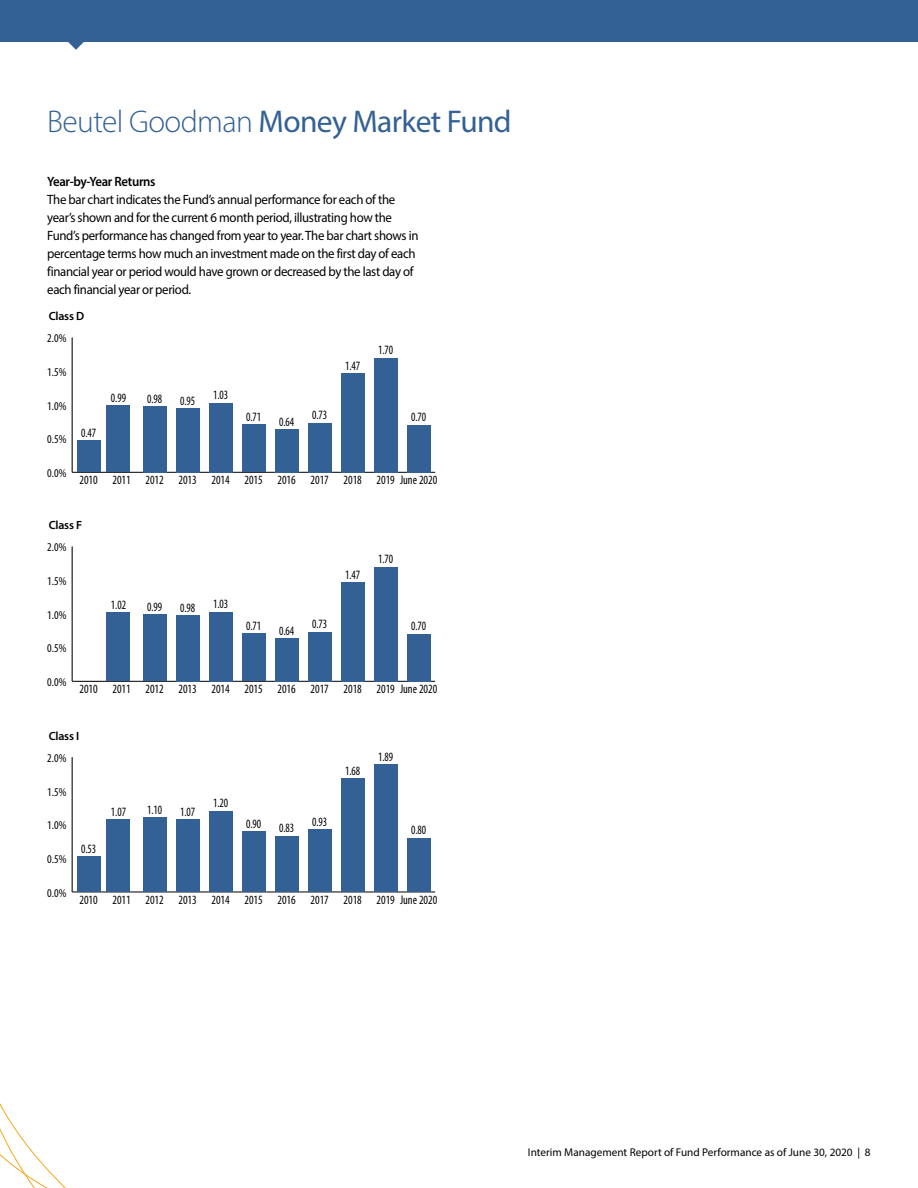
<style>
.page{position:relative;width:918px;height:1188px;background:#fff}
.page>*{position:absolute;margin:0;border:0;box-sizing:border-box;transform-origin:0 0}
.t1{font:31.5px "Myriad Pro";letter-spacing:-.02em;color:#336195}
.Body_Copy{font:13.5px/18px "Myriad Pro";letter-spacing:-.025em;color:#000;scale:.95 1}
.Smaller_Secondary_Subheads{font:600 13.5px "Myriad Pro";letter-spacing:-.025em;color:#000;scale:.95 1}
.t2{font:condensed 12.75px "Myriad Pro";color:#000;scale:.89 1}
.t3{font:condensed 12.6px "Myriad Pro";color:#000;scale:.94 1}
.t4{font:condensed 12px "Myriad Pro";color:#000}
.t5{font:600 12px "Myriad Pro";letter-spacing:-.02em;color:#000}
.t6{font:11.25px "Myriad Pro";color:#000}
.s1{font-weight:300}
</style>
<div class="page">
<div style="left:0;top:0;width:918px;height:41px;background:#336195"></div>
<svg style="left:67px;top:41px;width:18px;height:9px"></svg>
<svg style="left:0;top:1103px;width:66px;height:85px"></svg>
<hr style="left:72px;top:472px;width:363px;height:1px;background:#000">
<hr style="left:72px;top:337px;width:1px;height:135px;background:#000">
<div style="left:77px;top:441px;width:24px;height:31px;background:#336195"></div>
<div style="left:107px;top:406px;width:23px;height:66px;background:#336195"></div>
<div style="left:143px;top:406px;width:24px;height:66px;background:#336195"></div>
<div style="left:176px;top:408px;width:24px;height:64px;background:#336195"></div>
<div style="left:209px;top:403px;width:24px;height:69px;background:#336195"></div>
<div style="left:242px;top:424px;width:24px;height:48px;background:#336195"></div>
<div style="left:275px;top:429px;width:24px;height:43px;background:#336195"></div>
<div style="left:308px;top:423px;width:24px;height:49px;background:#336195"></div>
<div style="left:341px;top:373px;width:24px;height:99px;background:#336195"></div>
<div style="left:374px;top:358px;width:24px;height:114px;background:#336195"></div>
<div style="left:407px;top:425px;width:24px;height:47px;background:#336195"></div>
<hr style="left:72px;top:681px;width:363px;height:1px;background:#000">
<hr style="left:72px;top:546px;width:1px;height:135px;background:#000">
<div style="left:107px;top:613px;width:23px;height:68px;background:#336195"></div>
<div style="left:143px;top:615px;width:24px;height:66px;background:#336195"></div>
<div style="left:176px;top:615px;width:24px;height:66px;background:#336195"></div>
<div style="left:209px;top:612px;width:24px;height:69px;background:#336195"></div>
<div style="left:242px;top:633px;width:24px;height:48px;background:#336195"></div>
<div style="left:275px;top:638px;width:24px;height:43px;background:#336195"></div>
<div style="left:308px;top:632px;width:24px;height:49px;background:#336195"></div>
<div style="left:341px;top:582px;width:24px;height:99px;background:#336195"></div>
<div style="left:374px;top:567px;width:24px;height:114px;background:#336195"></div>
<div style="left:407px;top:634px;width:24px;height:47px;background:#336195"></div>
<hr style="left:72px;top:892px;width:363px;height:1px;background:#000">
<hr style="left:72px;top:757px;width:1px;height:135px;background:#000">
<div style="left:77px;top:856px;width:24px;height:36px;background:#336195"></div>
<div style="left:107px;top:820px;width:23px;height:72px;background:#336195"></div>
<div style="left:143px;top:818px;width:24px;height:74px;background:#336195"></div>
<div style="left:176px;top:820px;width:24px;height:72px;background:#336195"></div>
<div style="left:209px;top:811px;width:24px;height:81px;background:#336195"></div>
<div style="left:242px;top:831px;width:24px;height:61px;background:#336195"></div>
<div style="left:275px;top:836px;width:24px;height:56px;background:#336195"></div>
<div style="left:308px;top:829px;width:24px;height:63px;background:#336195"></div>
<div style="left:341px;top:779px;width:24px;height:113px;background:#336195"></div>
<div style="left:374px;top:765px;width:24px;height:127px;background:#336195"></div>
<div style="left:407px;top:838px;width:24px;height:54px;background:#336195"></div>
<h1 class="t1" style="left:47px;top:102px;width:466px"><span class="s1">Beutel Goodman</span> Money Market Fund</h1>
<p class="Smaller_Secondary_Subheads" style="left:47px;top:173px;width:116px">Year-by-Year Returns</p>
<p class="Body_Copy" style="left:47px;top:190px;width:392px">The bar chart indicates the Fund’s annual performance for each of the year’s shown and for the current 6 month period, illustrating how the Fund’s performance has changed from year to year. The bar chart shows in percentage terms how much an investment made on the first day of each financial year or period would have grown or decreased by the last day of each financial year or period.</p>
<p class="t5" style="left:49px;top:309px;width:37px">Class D</p>
<p class="t4" style="left:47px;top:331px;width:21px">2.0%</p>
<p class="t4" style="left:47px;top:365px;width:21px">1.5%</p>
<p class="t4" style="left:47px;top:398px;width:21px">1.0%</p>
<p class="t4" style="left:47px;top:432px;width:21px">0.5%</p>
<p class="t2" style="left:81px;top:425px;width:19px">0.47</p>
<p class="t4" style="left:47px;top:466px;width:21px">0.0%</p>
<p class="t3" style="left:79px;top:472px;width:21px">2010</p>
<p class="t5" style="left:49px;top:518px;width:35px">Class F</p>
<p class="t4" style="left:47px;top:540px;width:21px">2.0%</p>
<p class="t4" style="left:47px;top:574px;width:21px">1.5%</p>
<p class="t4" style="left:47px;top:607px;width:21px">1.0%</p>
<p class="t4" style="left:47px;top:641px;width:21px">0.5%</p>
<p class="t4" style="left:47px;top:675px;width:21px">0.0%</p>
<p class="t3" style="left:79px;top:681px;width:21px">2010</p>
<p class="t2" style="left:111px;top:390px;width:19px">0.99</p>
<p class="t2" style="left:147px;top:391px;width:19px">0.98</p>
<p class="t2" style="left:180px;top:393px;width:19px">0.95</p>
<p class="t2" style="left:213px;top:387px;width:19px">1.03</p>
<p class="t3" style="left:112px;top:472px;width:21px">2011</p>
<p class="t3" style="left:145px;top:472px;width:21px">2012</p>
<p class="t3" style="left:178px;top:472px;width:21px">2013</p>
<p class="t3" style="left:211px;top:472px;width:21px">2014</p>
<p class="t2" style="left:111px;top:597px;width:19px">1.02</p>
<p class="t2" style="left:147px;top:599px;width:19px">0.99</p>
<p class="t2" style="left:180px;top:600px;width:19px">0.98</p>
<p class="t2" style="left:213px;top:596px;width:19px">1.03</p>
<p class="t3" style="left:112px;top:681px;width:21px">2011</p>
<p class="t3" style="left:145px;top:681px;width:21px">2012</p>
<p class="t3" style="left:178px;top:681px;width:21px">2013</p>
<p class="t3" style="left:211px;top:681px;width:21px">2014</p>
<p class="t2" style="left:246px;top:409px;width:19px">0.71</p>
<p class="t3" style="left:244px;top:472px;width:21px">2015</p>
<p class="t2" style="left:246px;top:618px;width:19px">0.71</p>
<p class="t3" style="left:244px;top:681px;width:21px">2015</p>
<p class="t5" style="left:49px;top:728px;width:32px">Class I</p>
<p class="t4" style="left:47px;top:751px;width:21px">2.0%</p>
<p class="t4" style="left:47px;top:784px;width:21px">1.5%</p>
<p class="t4" style="left:47px;top:818px;width:21px">1.0%</p>
<p class="t4" style="left:47px;top:852px;width:21px">0.5%</p>
<p class="t4" style="left:47px;top:885px;width:21px">0.0%</p>
<p class="t2" style="left:81px;top:841px;width:19px">0.53</p>
<p class="t3" style="left:79px;top:892px;width:21px">2010</p>
<p class="t2" style="left:111px;top:804px;width:19px">1.07</p>
<p class="t2" style="left:147px;top:802px;width:19px">1.10</p>
<p class="t2" style="left:180px;top:804px;width:19px">1.07</p>
<p class="t3" style="left:112px;top:892px;width:21px">2011</p>
<p class="t3" style="left:145px;top:892px;width:21px">2012</p>
<p class="t3" style="left:178px;top:892px;width:21px">2013</p>
<p class="t2" style="left:213px;top:796px;width:19px">1.20</p>
<p class="t2" style="left:246px;top:816px;width:19px">0.90</p>
<p class="t3" style="left:211px;top:892px;width:21px">2014</p>
<p class="t3" style="left:244px;top:892px;width:21px">2015</p>
<p class="t2" style="left:279px;top:414px;width:19px">0.64</p>
<p class="t2" style="left:312px;top:408px;width:19px">0.73</p>
<p class="t2" style="left:345px;top:358px;width:19px">1.47</p>
<p class="t2" style="left:378px;top:342px;width:19px">1.70</p>
<p class="t2" style="left:411px;top:410px;width:19px">0.70</p>
<p class="t3" style="left:277px;top:472px;width:21px">2016</p>
<p class="t3" style="left:311px;top:472px;width:21px">2017</p>
<p class="t3" style="left:344px;top:472px;width:21px">2018</p>
<p class="t3" style="left:377px;top:472px;width:66px">2019 June 2020</p>
<p class="t2" style="left:279px;top:623px;width:19px">0.64</p>
<p class="t2" style="left:312px;top:617px;width:19px">0.73</p>
<p class="t2" style="left:345px;top:567px;width:19px">1.47</p>
<p class="t2" style="left:378px;top:551px;width:19px">1.70</p>
<p class="t2" style="left:411px;top:619px;width:19px">0.70</p>
<p class="t3" style="left:277px;top:681px;width:21px">2016</p>
<p class="t3" style="left:311px;top:681px;width:21px">2017</p>
<p class="t3" style="left:344px;top:681px;width:21px">2018</p>
<p class="t3" style="left:377px;top:681px;width:66px">2019 June 2020</p>
<p class="t2" style="left:279px;top:820px;width:19px">0.83</p>
<p class="t2" style="left:312px;top:814px;width:19px">0.93</p>
<p class="t2" style="left:345px;top:763px;width:19px">1.68</p>
<p class="t2" style="left:378px;top:749px;width:19px">1.89</p>
<p class="t2" style="left:411px;top:823px;width:19px">0.80</p>
<p class="t3" style="left:277px;top:892px;width:21px">2016</p>
<p class="t3" style="left:311px;top:892px;width:21px">2017</p>
<p class="t3" style="left:344px;top:892px;width:21px">2018</p>
<p class="t3" style="left:377px;top:892px;width:66px">2019 June 2020</p>
<p class="t6" style="left:528px;top:1145px;width:344px">Interim Management Report of Fund Performance as of June 30, 2020 | 8</p>
</div>
